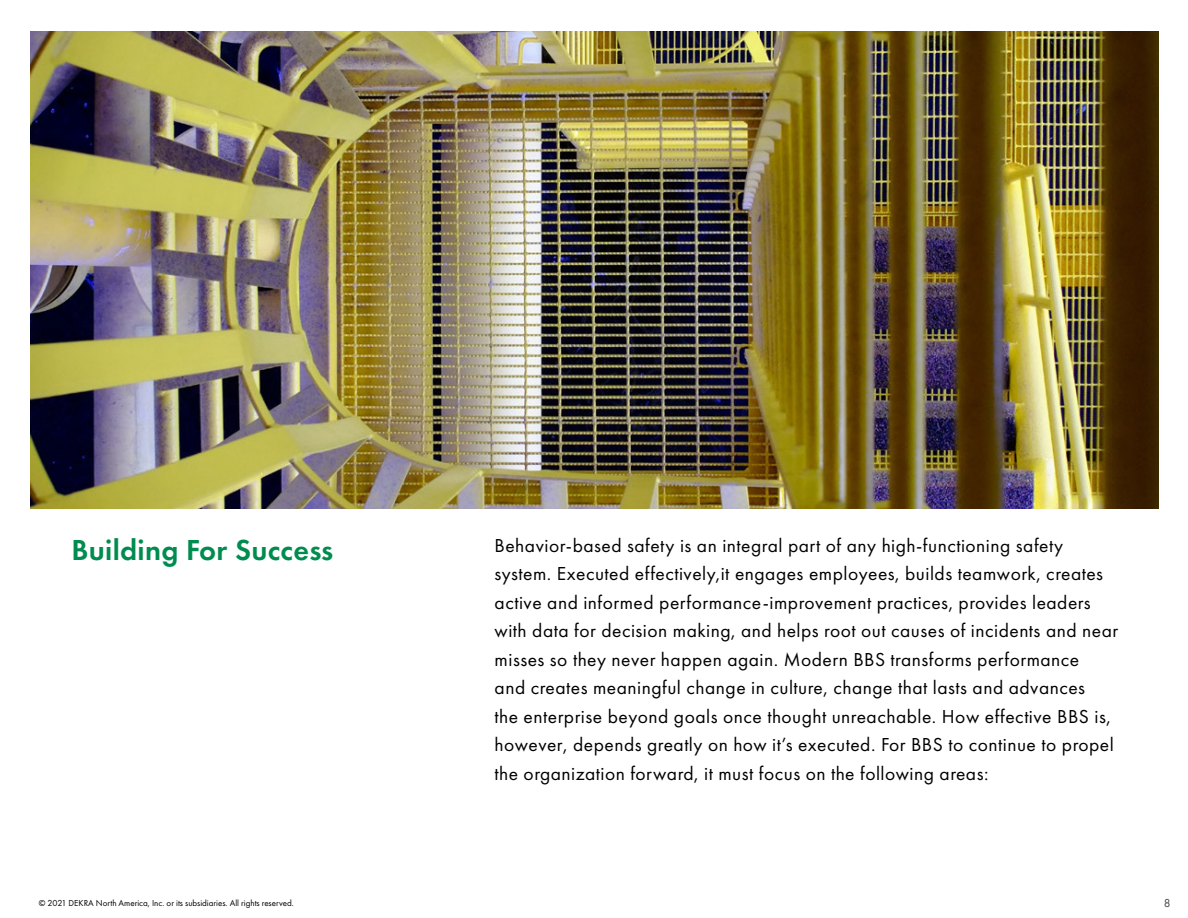
<style>
.page{position:relative;width:1188px;height:918px;background:#fff}
.page>*{position:absolute;margin:0;border:0;box-sizing:border-box;transform-origin:0 0}
.t1{font:600 30px "Futura PT";letter-spacing:.01em;color:#008c4f}
.t2{font:19.5px/28.5px "Futura PT";letter-spacing:.025em;color:#000}
.t3{font:12px "Futura PT";color:#414042}
.t4{font:9px "Futura PT";color:#000}
</style>
<div class="page">
<img style="left:30px;top:31px;width:1128px;height:478px">
<h1 class="t1" style="left:72px;top:531px;width:263px">Building For Success</h1>
<p class="t4" style="left:39px;top:898px;width:257px">© 2021 DEKRA North America, Inc. or its subsidiaries. All rights reserved.</p>
<p class="t2" style="left:495px;top:531px;width:625px">Behavior-based safety is an integral part of any high-functioning safety system. Executed effectively,it engages employees, builds teamwork, creates active and informed performance-improvement practices, provides leaders with data for decision making, and helps root out causes of incidents and near misses so they never happen again. Modern BBS transforms performance<br>and creates meaningful change in culture, change that lasts and advances<br>the enterprise beyond goals once thought unreachable. How effective BBS is, however, depends greatly on how it’s executed. For BBS to continue to propel the organization forward, it must focus on the following areas:</p>
<p class="t3" style="left:1164px;top:896px;width:8px">8</p>
</div>
